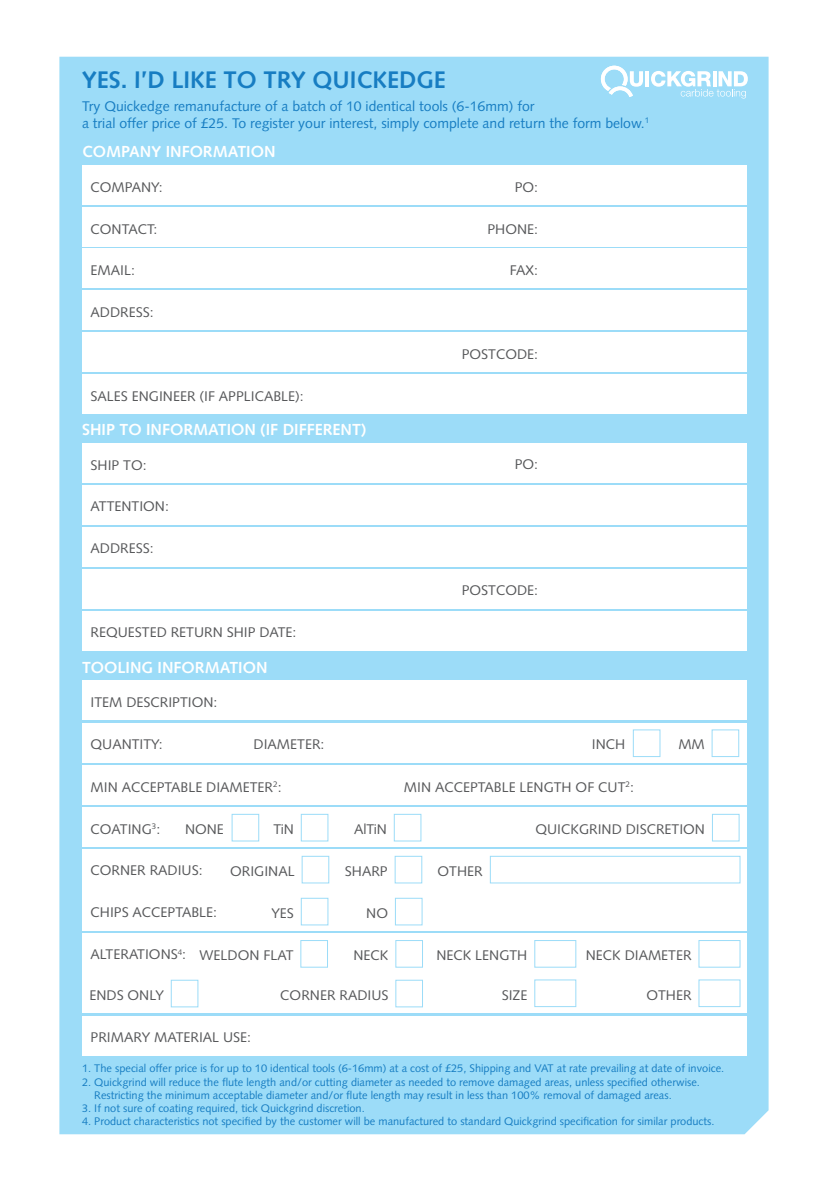
<style>
.page{position:relative;width:828px;height:1191px;background:#fff}
.page>*{position:absolute;margin:0;border:0;box-sizing:border-box;transform-origin:0 0}
.t1{font:700 24px "Syntax";color:#177dc2}
.t2{font:700 16px "Syntax";color:#fff}
.t3{font:14px "Syntax";color:#57585a}
.t4{font:14px/16.8px "Syntax";color:#177dc2}
.t5{font:11px/13.2px "Syntax";color:#177dc2}
</style>
<div class="page">
<div style="left:59px;top:57px;width:709px;height:1077px;background:#9cdcf8"></div>
<div style="left:82px;top:165px;width:665px;height:39px;background:#fff"></div>
<div style="left:82px;top:207px;width:665px;height:39px;background:#fff"></div>
<div style="left:82px;top:248px;width:665px;height:40px;background:#fff"></div>
<div style="left:82px;top:290px;width:665px;height:40px;background:#fff"></div>
<div style="left:82px;top:332px;width:665px;height:40px;background:#fff"></div>
<div style="left:82px;top:374px;width:665px;height:40px;background:#fff"></div>
<div style="left:82px;top:443px;width:665px;height:39px;background:#fff"></div>
<div style="left:82px;top:680px;width:665px;height:40px;background:#fff"></div>
<div style="left:82px;top:722px;width:665px;height:40px;background:#fff"></div>
<div style="left:82px;top:807px;width:665px;height:40px;background:#fff"></div>
<div style="left:82px;top:765px;width:665px;height:39px;background:#fff"></div>
<div style="left:82px;top:485px;width:665px;height:40px;background:#fff"></div>
<div style="left:82px;top:527px;width:665px;height:40px;background:#fff"></div>
<div style="left:82px;top:569px;width:665px;height:40px;background:#fff"></div>
<div style="left:82px;top:611px;width:665px;height:40px;background:#fff"></div>
<div style="left:82px;top:849px;width:665px;height:45px;background:#fff"></div>
<div style="left:82px;top:891px;width:665px;height:40px;background:#fff"></div>
<div style="left:82px;top:1016px;width:665px;height:39px;background:#fff"></div>
<div style="left:82px;top:933px;width:665px;height:80px;background:#fff"></div>
<div style="left:633px;top:729px;width:27px;height:28px;border:1px solid #9cdcf8"></div>
<div style="left:232px;top:814px;width:27px;height:27px;border:1px solid #9cdcf8"></div>
<div style="left:301px;top:814px;width:27px;height:27px;border:1px solid #9cdcf8"></div>
<div style="left:301px;top:897px;width:27px;height:28px;border:1px solid #9cdcf8"></div>
<div style="left:395px;top:897px;width:27px;height:28px;border:1px solid #9cdcf8"></div>
<div style="left:394px;top:814px;width:27px;height:27px;border:1px solid #9cdcf8"></div>
<div style="left:302px;top:855px;width:27px;height:28px;border:1px solid #9cdcf8"></div>
<div style="left:395px;top:855px;width:27px;height:28px;border:1px solid #9cdcf8"></div>
<div style="left:300px;top:940px;width:28px;height:27px;border:1px solid #9cdcf8"></div>
<div style="left:395px;top:940px;width:28px;height:27px;border:1px solid #9cdcf8"></div>
<div style="left:534px;top:940px;width:42px;height:27px;border:1px solid #9cdcf8"></div>
<div style="left:534px;top:979px;width:42px;height:28px;border:1px solid #9cdcf8"></div>
<div style="left:698px;top:979px;width:42px;height:28px;border:1px solid #9cdcf8"></div>
<div style="left:698px;top:940px;width:42px;height:27px;border:1px solid #9cdcf8"></div>
<div style="left:171px;top:979px;width:27px;height:28px;border:1px solid #9cdcf8"></div>
<div style="left:395px;top:979px;width:28px;height:28px;border:1px solid #9cdcf8"></div>
<div style="left:490px;top:855px;width:250px;height:28px;border:1px solid #9cdcf8"></div>
<div style="left:712px;top:814px;width:27px;height:27px;border:1px solid #9cdcf8"></div>
<div style="left:711px;top:729px;width:28px;height:28px;border:1px solid #9cdcf8"></div>
<hr style="left:645px;top:71px;width:4px;height:15px;background:#fff">
<svg style="left:651px;top:71px;width:97px;height:28px"></svg>
<svg style="left:601px;top:66px;width:42px;height:31px"></svg>
<p class="t1" style="left:82px;top:66px;width:365px">YES. I’D LIKE TO TRY QUICKEDGE</p>
<p class="t4" style="left:82px;top:98px;width:569px">Try Quickedge remanufacture of a batch of 10 identical tools (6-16mm) for<br>a trial offer price of £25. To register your interest, simply complete and return the form below.<sup>1</sup></p>
<p class="t2" style="left:82px;top:143px;width:195px">COMPANY INFORMATION</p>
<p class="t3" style="left:91px;top:179px;width:74px">COMPANY:</p>
<p class="t3" style="left:91px;top:221px;width:68px">CONTACT:</p>
<p class="t3" style="left:91px;top:262px;width:46px">EMAIL:</p>
<p class="t3" style="left:91px;top:304px;width:64px">ADDRESS:</p>
<p class="t3" style="left:91px;top:387px;width:215px">SALES ENGINEER (IF APPLICABLE):</p>
<p class="t2" style="left:82px;top:420px;width:286px">SHIP TO INFORMATION (IF DIFFERENT)</p>
<p class="t3" style="left:91px;top:457px;width:58px">SHIP TO:</p>
<p class="t3" style="left:91px;top:498px;width:80px">ATTENTION:</p>
<p class="t3" style="left:91px;top:540px;width:64px">ADDRESS:</p>
<p class="t3" style="left:91px;top:624px;width:207px">REQUESTED RETURN SHIP DATE:</p>
<p class="t2" style="left:82px;top:658px;width:187px">TOOLING INFORMATION</p>
<p class="t3" style="left:515px;top:179px;width:25px">PO:</p>
<p class="t3" style="left:487px;top:221px;width:52px">PHONE:</p>
<p class="t3" style="left:510px;top:262px;width:30px">FAX:</p>
<p class="t3" style="left:462px;top:346px;width:78px">POSTCODE:</p>
<p class="t3" style="left:515px;top:456px;width:25px">PO:</p>
<p class="t3" style="left:462px;top:581px;width:78px">POSTCODE:</p>
<p class="t3" style="left:91px;top:694px;width:128px">ITEM DESCRIPTION:</p>
<p class="t3" style="left:91px;top:736px;width:74px">QUANTITY:</p>
<p class="t3" style="left:254px;top:736px;width:72px">DIAMETER:</p>
<p class="t3" style="left:592px;top:736px;width:35px">INCH</p>
<p class="t3" style="left:91px;top:779px;width:192px">MIN ACCEPTABLE DIAMETER<sup>2</sup>:</p>
<p class="t3" style="left:404px;top:779px;width:231px">MIN ACCEPTABLE LENGTH OF CUT<sup>2</sup>:</p>
<p class="t3" style="left:678px;top:736px;width:28px">MM</p>
<p class="t3" style="left:91px;top:821px;width:71px">COATING<sup>3</sup>:</p>
<p class="t3" style="left:185px;top:820px;width:40px">NONE</p>
<p class="t3" style="left:273px;top:820px;width:22px">TiN</p>
<p class="t3" style="left:354px;top:820px;width:34px">AlTiN</p>
<p class="t3" style="left:535px;top:820px;width:171px">QUICKGRIND DISCRETION</p>
<p class="t3" style="left:91px;top:862px;width:114px">CORNER RADIUS:</p>
<p class="t3" style="left:91px;top:904px;width:128px">CHIPS ACCEPTABLE:</p>
<p class="t3" style="left:230px;top:862px;width:66px">ORIGINAL</p>
<p class="t3" style="left:345px;top:862px;width:44px">SHARP</p>
<p class="t3" style="left:271px;top:904px;width:24px">YES</p>
<p class="t3" style="left:366px;top:904px;width:23px">NO</p>
<p class="t3" style="left:437px;top:862px;width:47px">OTHER</p>
<p class="t3" style="left:91px;top:946px;width:97px">ALTERATIONS<sup>4</sup>:</p>
<p class="t3" style="left:200px;top:947px;width:95px">WELDON FLAT</p>
<p class="t3" style="left:353px;top:947px;width:36px">NECK</p>
<p class="t3" style="left:436px;top:947px;width:93px">NECK LENGTH</p>
<p class="t3" style="left:502px;top:986px;width:27px">SIZE</p>
<p class="t3" style="left:646px;top:986px;width:47px">OTHER</p>
<p class="t3" style="left:586px;top:947px;width:107px">NECK DIAMETER</p>
<p class="t3" style="left:89px;top:986px;width:76px">ENDS ONLY</p>
<p class="t3" style="left:280px;top:986px;width:110px">CORNER RADIUS</p>
<p class="t3" style="left:91px;top:1028px;width:162px">PRIMARY MATERIAL USE:</p>
<p class="t5" style="left:82px;top:1062px;width:643px">1. The special offer price is for up to 10 identical tools (6-16mm) at a cost of £25, Shipping and VAT at rate prevailing at date of invoice.</p>
<p class="t5" style="left:94px;top:1075px;width:607px;text-indent:-12px">2. Quickgrind will reduce the flute length and/or cutting diameter as needed to remove damaged areas, unless specified otherwise.<br>Restricting the minimum acceptable diameter and/or flute length may result in less than 100% removal of damaged areas.</p>
<p class="t5" style="left:82px;top:1101px;width:284px">3. If not sure of coating required, tick Quickgrind discretion.</p>
<p class="t5" style="left:82px;top:1115px;width:634px">4. Product characteristics not specified by the customer will be manufactured to standard Quickgrind specification for similar products.</p>
</div>
